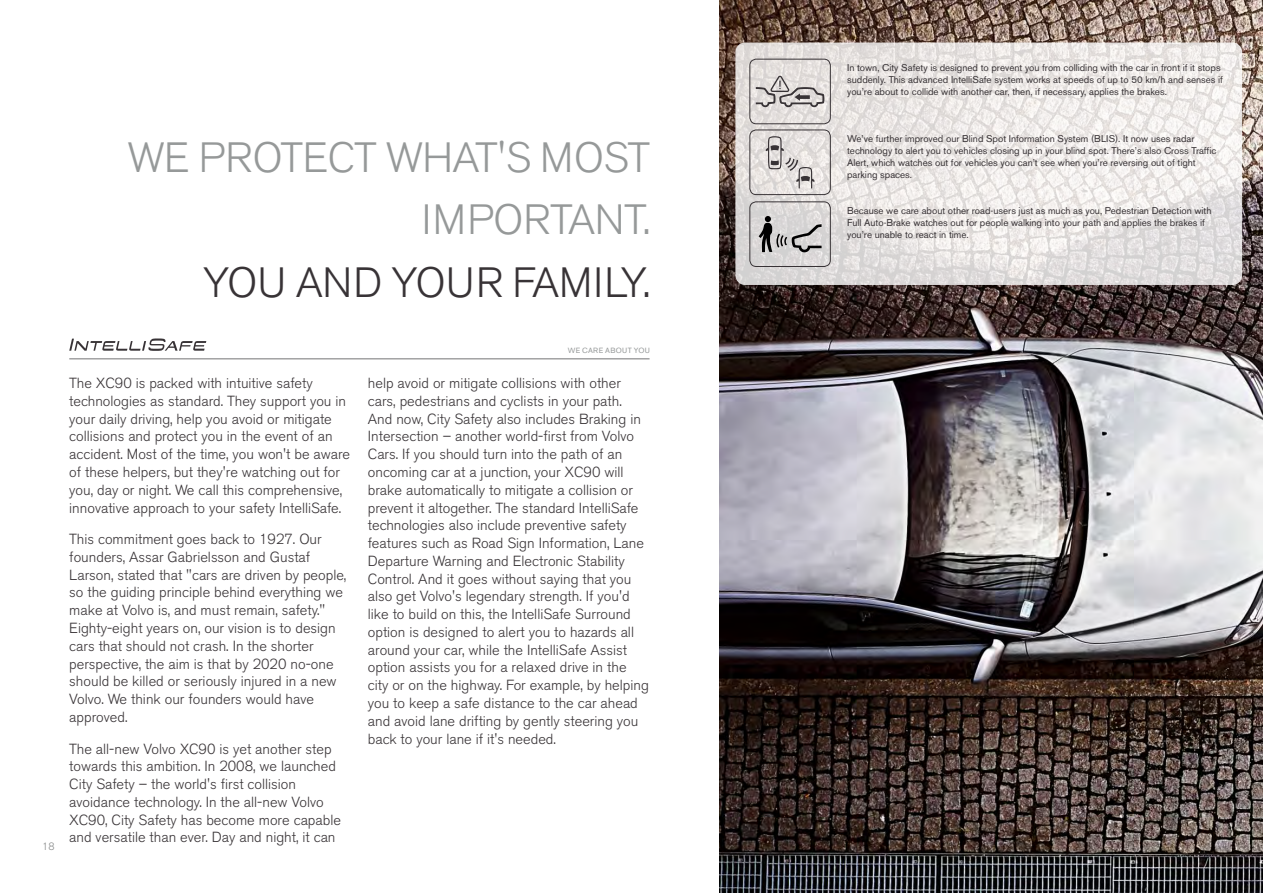
<style>
.page{position:relative;width:1263px;height:893px;background:#fff}
.page>*{position:absolute;margin:0;border:0;box-sizing:border-box;transform-origin:0 0}
.t1{font:300 42px/62.8px "Volvo Sans";letter-spacing:-.01em;color:#969999;text-align:right}
.t2{font:300 42px "Volvo Sans";color:#383336}
.t3{font:300 14.55px/17.7px "Volvo Sans";color:#383336}
.t4{font:300 10.5px "Volvo Sans";color:#858787}
.t5{font:9.75px/12.1px "Volvo Sans";color:#383336}
.t6{font:7.5px "Volvo Sans";letter-spacing:.05em;color:#969999}
</style>
<div class="page">
<svg style="left:69px;top:338px;width:137px;height:13px"></svg>
<hr style="left:69px;top:358px;width:580px;height:1px;background:#737375">
<img style="left:719px;top:0;width:544px;height:893px">
<div style="left:735px;top:43px;width:507px;height:242px;background:#fff;border-radius:10px;opacity:.82"></div>
<svg style="left:759px;top:216px;width:62px;height:36px;background:#a9a7a7"></svg>
<div style="left:749px;top:201px;width:82px;height:66px;border:1px solid #383336;border-radius:6px"></div>
<svg style="left:766px;top:136px;width:48px;height:52px;background:#cecac8"></svg>
<div style="left:749px;top:129px;width:82px;height:66px;border:1px solid #383336;border-radius:6px"></div>
<svg style="left:756px;top:76px;width:68px;height:31px;background:#c0bbba"></svg>
<div style="left:749px;top:59px;width:82px;height:65px;border:1px solid #383336;border-radius:6px"></div>
<h1 class="t1" style="left:128px;top:129px;width:524px">WE PROTECT WHAT'S MOST<br>IMPORTANT.</h1>
<h1 class="t2" style="left:203px;top:265px;width:448px">YOU AND YOUR FAMILY.</h1>
<p class="t4" style="left:42px;top:842px;width:14px">18</p>
<p class="t3" style="left:69px;top:376px;width:282px">The XC90 is packed with intuitive safety technologies as standard. They support you in your daily driving, help you avoid or mitigate collisions and protect you in the event of an accident. Most of the time, you won't be aware of these helpers, but they're watching out for you, day or night. We call this comprehensive, innovative approach to your safety IntelliSafe.</p>
<p class="t3" style="left:69px;top:532px;width:279px">This commitment goes back to 1927. Our founders, Assar Gabrielsson and Gustaf Larson, stated that "cars are driven by people, so the guiding principle behind everything we make at Volvo is, and must remain, safety." Eighty-eight years on, our vision is to design cars that should not crash. In the shorter perspective, the aim is that by 2020 no-one should be killed or seriously injured in a new Volvo. We think our founders would have approved.</p>
<p class="t3" style="left:69px;top:741px;width:273px">The all-new Volvo XC90 is yet another step towards this ambition. In 2008, we launched City Safety – the world's first collision avoidance technology. In the all-new Volvo XC90, City Safety has become more capable and versatile than ever. Day and night, it can</p>
<p class="t6" style="left:568px;top:347px;width:84px">WE CARE ABOUT YOU</p>
<p class="t3" style="left:368px;top:376px;width:283px">help avoid or mitigate collisions with other cars, pedestrians and cyclists in your path.<br>And now, City Safety also includes Braking in Intersection – another world-first from Volvo Cars. If you should turn into the path of an oncoming car at a junction, your XC90 will brake automatically to mitigate a collision or prevent it altogether. The standard IntelliSafe technologies also include preventive safety features such as Road Sign Information, Lane Departure Warning and Electronic Stability Control. And it goes without saying that you also get Volvo's legendary strength. If you'd like to build on this, the IntelliSafe Surround option is designed to alert you to hazards all around your car, while the IntelliSafe Assist option assists you for a relaxed drive in the city or on the highway. For example, by helping you to keep a safe distance to the car ahead and avoid lane drifting by gently steering you back to your lane if it's needed.</p>
<p class="t5" style="left:847px;top:62px;width:377px">In town, City Safety is designed to prevent you from colliding with the car in front if it stops suddenly. This advanced IntelliSafe system works at speeds of up to 50 km/h and senses if you’re about to collide with another car, then, if necessary, applies the brakes.</p>
<p class="t5" style="left:847px;top:133px;width:371px">We’ve further improved our Blind Spot Information System (BLIS). It now uses radar technology to alert you to vehicles closing up in your blind spot. There’s also Cross Traffic Alert, which watches out for vehicles you can’t s ee when you’re reversing out of tight parking spaces.</p>
<p class="t5" style="left:847px;top:205px;width:366px">Because we care about other road-users just as much as you, Pedestrian Detection with<br>Full Auto-Brake watches out for people walking into your path and applies the brakes if you’re unable to react in time.</p>
</div>
